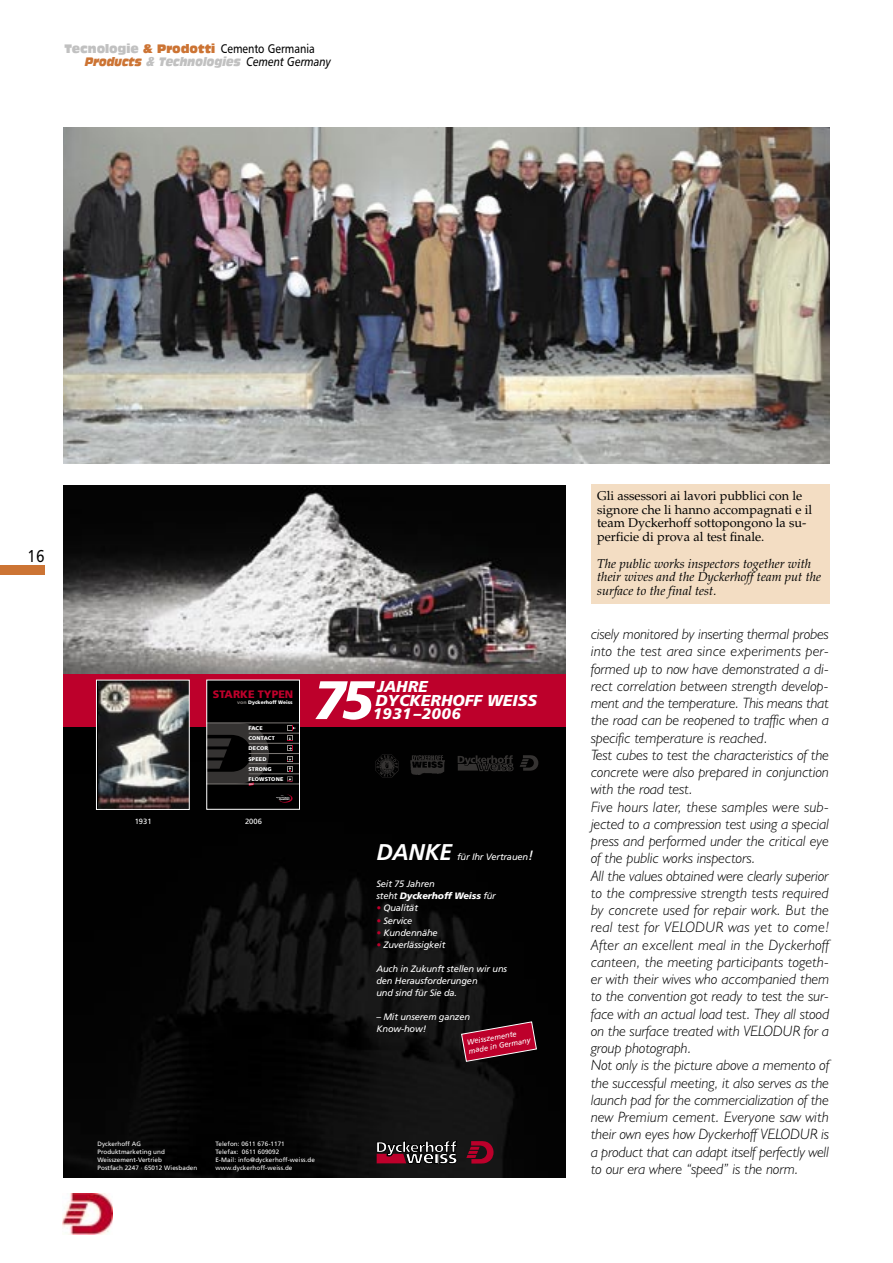
<style>
.page{position:relative;width:893px;height:1263px;background:#fff}
.page>*{position:absolute;margin:0;border:0;box-sizing:border-box;transform-origin:0 0}
.t1{font:italic 900 54.15px "Frutiger";color:#fff}
.t2{font:italic 700 22.8px "Frutiger";letter-spacing:-.015em;color:#fff}
.t3{font:17.25px "Humanist 777 BT Roman B";color:#000;scale:.85 1}
.t4{font:italic 900 15.75px/13.6px "Frutiger";color:#fff}
.t5{font:italic 900 15.3px "Frutiger";letter-spacing:.03em;color:#fff}
.t6{font:italic 300 15px/17.2px "Humanist 521 BT";color:#000}
.t7{font:12.75px/13.5px "Palatino";color:#000}
.t8{font:italic 12.75px/13.5px "Palatino";color:#000}
.t9{font:12.6px "Humanist 777 BT Roman B";color:#000;scale:.85 1}
.t10{font:italic 12px "Antique Olive Nord";color:#c1c1c1;scale:.75 1}
.t11{font:900 10.8px "Frutiger";color:#bd002b}
.t12{font:italic 9.3px/12px "Frutiger";letter-spacing:-.015em;color:#fff}
.t13{font:italic 7.65px/9.1px "Frutiger";color:#fff}
.t14{font:7.65px "Frutiger";color:#fff}
.t15{font:6.3px/7.6px "Frutiger";letter-spacing:.01em;color:#fff}
.t16{font:900 5.4px/10.2px "Frutiger";letter-spacing:.03em;color:#fff}
.t17{font:900 4.95px "Frutiger";color:#fff}
.t18{font:900 2.55px "Frutiger";letter-spacing:-.015em;color:#fff}
.s1{font-family:"Antique Olive Nord";font-size:12px;color:#c1c1c1}
.s2{font-family:"Antique Olive Nord";font-size:12px;color:#cc7434}
.s3{color:#cc7434}
.s4{font-family:"Humanist 777 BT Italic B";font-style:normal;font-size:12.6px;color:#000}
.s5{color:#7d7976}
.s6{font-size:13.5px}
.s7{font-weight:900}
.s8{color:#bd002b}
</style>
<div class="page">
<div style="left:0;top:565px;width:44px;height:9px;background:#cc7434"></div>
<img style="left:63px;top:1193px;width:49px;height:41px">
<img style="left:64px;top:727px;width:502px;height:451px">
<svg style="left:466px;top:1141px;width:27px;height:22px"></svg>
<svg style="left:377px;top:1141px;width:80px;height:23px;background:#5d4349"></svg>
<img style="left:411px;top:755px;width:33px;height:20px">
<img style="left:375px;top:753px;width:26px;height:25px">
<svg style="left:520px;top:755px;width:18px;height:16px"></svg>
<svg style="left:458px;top:755px;width:55px;height:18px"></svg>
<div style="left:64px;top:673px;width:502px;height:54px;background:#bd002b"></div>
<svg style="left:461px;top:1021px;width:76px;height:41px;background:#83122c"></svg>
<img style="left:64px;top:485px;width:502px;height:189px">
<img style="left:64px;top:128px;width:765px;height:336px">
<div style="left:591px;top:484px;width:238px;height:119px;background:#f3ddc3"></div>
<svg style="left:96px;top:680px;width:204px;height:130px;background:#413838"></svg>
<p class="t9" style="left:65px;top:40px;width:296px"><span class="s1">Tecnologie</span> <span class="s2">&amp; Prodotti</span> Cemento Germania</p>
<p class="t10" style="left:85px;top:54px;width:330px"><span class="s3">Products</span> &amp; Technologies <span class="s4">Cement Germany</span></p>
<p class="t3" style="left:28px;top:545px;width:21px">16</p>
<p class="t11" style="left:213px;top:688px;width:82px">STARKE TYPEN</p>
<p class="t17" style="left:237px;top:699px;width:57px"><span class="s5">von</span> Dyckerhoff Weiss</p>
<p class="t16" style="left:248px;top:723px;width:16px">FACE</p>
<p class="t16" style="left:248px;top:733px;width:28px">CONTACT<br>DECOR</p>
<p class="t16" style="left:248px;top:753px;width:20px">SPEED</p>
<p class="t16" style="left:249px;top:763px;width:25px">STRONG</p>
<p class="t16" style="left:249px;top:774px;width:36px">FLOWSTONE</p>
<p class="t14" style="left:135px;top:817px;width:18px">1931</p>
<p class="t14" style="left:245px;top:817px;width:18px">2006</p>
<p class="t18" style="left:279px;top:797px;width:12px">Qualität</p>
<h1 class="t1" style="left:313px;top:668px;width:62px">75</h1>
<p class="t4" style="left:375px;top:680px;width:163px">JAHRE<br>DYCKERHOFF WEISS</p>
<p class="t5" style="left:373px;top:705px;width:89px">1931–2006</p>
<h2 class="t2" style="left:376px;top:839px;width:77px">DANKE</h2>
<p class="t12" style="left:457px;top:851px;width:78px">für Ihr Vertrauen<span class="s6">!</span></p>
<p class="t12" style="left:376px;top:878px;width:121px">Seit 75 Jahren<br>steht <span class="s7">Dyckerhoff Weiss</span> für</p>
<p class="t12" style="left:376px;top:902px;width:43px"><span class="s8">•</span> Qualität</p>
<p class="t12" style="left:376px;top:914px;width:37px"><span class="s8">•</span> Service</p>
<p class="t12" style="left:376px;top:926px;width:63px"><span class="s8">•</span> Kundennähe</p>
<p class="t12" style="left:376px;top:938px;width:70px"><span class="s8">•</span> Zuverlässigkeit</p>
<p class="t12" style="left:376px;top:962px;width:132px">Auch in Zukunft stellen wir uns den Herausforderungen<br>und sind für Sie da.</p>
<p class="t12" style="left:376px;top:1010px;width:95px">– Mit unserem ganzen<br>Know-how!</p>
<p class="t13" style="left:466px;top:1037px;width:64px;rotate:-10deg">Weisszemente made in Germany</p>
<p class="t15" style="left:97px;top:1140px;width:101px">Dyckerhoff AG<br>Produktmarketing und<br>Weisszement-Vertrieb<br>Postfach 2247 · 65012 Wiesbaden</p>
<p class="t15" style="left:215px;top:1140px;width:101px">Telefon: 0611 676-1171<br>Telefax: 0611 609092<br>E-Mail: info@dyckerhoff-weiss.de www.dyckerhoff-weiss.de</p>
<p class="t7" style="left:597px;top:489px;width:217px">Gli assessori ai lavori pubblici con le signore che li hanno accompagnati e il team Dyckerhoff sottopongono la su&shy;perficie di prova al test finale.</p>
<p class="t8" style="left:597px;top:557px;width:226px">The public works inspectors together with their wives and the Dyckerhoff team put the surface to the final test.</p>
<p class="t6" style="left:591px;top:625px;width:240px">cisely monitored by inserting thermal probes into the test area since experiments per&shy;formed up to now have demonstrated a di&shy;rect correlation between strength develop&shy;ment and the temperature. This means that the road can be reopened to traffic when a specific temperature is reached.<br>Test cubes to test the characteristics of the concrete were also prepared in conjunction with the road test.<br>Five hours later, these samples were sub&shy;jected to a compression test using a special press and performed under the critical eye of the public works inspectors.<br>All the values obtained were clearly superior to the compressive strength tests required by concrete used for repair work. But the real test for VELODUR was yet to come!<br>After an excellent meal in the Dyckerhoff canteen, the meeting participants togeth&shy;er with their wives who accompanied them to the convention got ready to test the sur&shy;face with an actual load test. They all stood on the surface treated with VELODUR for a group photograph.<br>Not only is the picture above a memento of the successful meeting, it also serves as the launch pad for the commercialization of the new Premium cement. Everyone saw with their own eyes how Dyckerhoff VELODUR is a product that can adapt itself perfectly well to our era where “speed” is the norm.</p>
</div>
